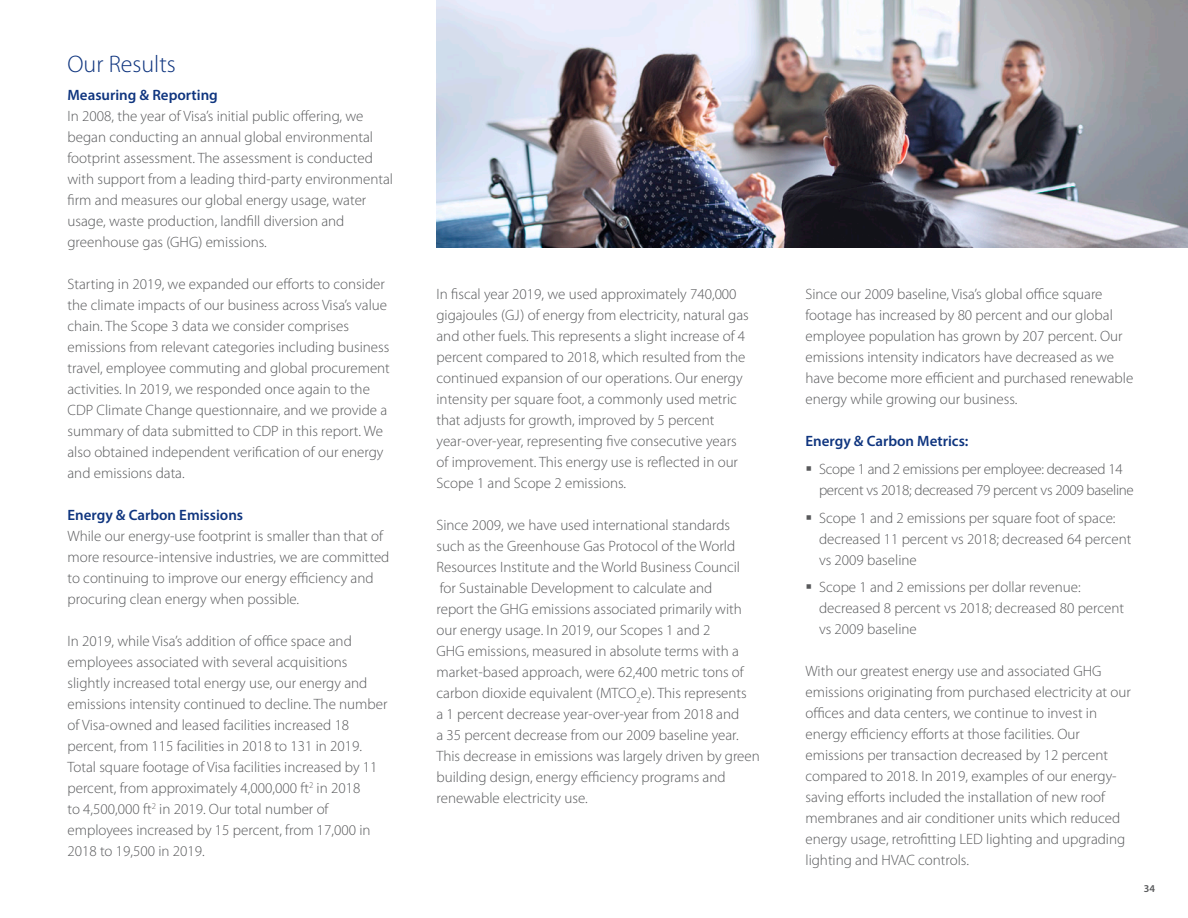
<style>
.page{position:relative;width:1188px;height:918px;background:#fff}
.page>*{position:absolute;margin:0;border:0;box-sizing:border-box;transform-origin:0 0}
.t1{font:300 24px "Myriad Pro";color:#0f357f}
.Main_Body{font:300 15px/21px "Myriad Pro";color:#58595b}
.Main_Body-2{font:300 15px/21px "Myriad Pro";letter-spacing:-.02em;color:#58595b}
.Subhead{font:600 15px "Myriad Pro";color:#0f357f}
.t2{font:600 10.5px "Myriad Pro";color:#58595b}
</style>
<div class="page">
<img style="left:436px;top:0;width:752px;height:247px">
<h3 class="t1" style="left:68px;top:51px;width:110px">Our Results</h3>
<h4 class="Subhead" style="left:68px;top:85px;width:152px">Measuring &amp; Reporting</h4>
<p class="Main_Body" style="left:68px;top:106px;width:327px">In 2008, the year of Visa’s initial public offering, we began conducting an annual global environmental footprint assessment. The assessment is conducted with support from a leading third-party environmental firm and measures our global energy usage, water usage, waste production, landfill diversion and greenhouse gas (GHG) emissions.</p>
<p class="Main_Body" style="left:68px;top:274px;width:324px">Starting in 2019, we expanded our efforts to consider the climate impacts of our business across Visa’s value chain. The Scope 3 data we consider comprises emissions from relevant categories including business travel, employee commuting and global procurement activities. In 2019, we responded once again to the CDP Climate Change questionnaire, and we provide a summary of data submitted to CDP in this report. We also obtained independent verification of our energy and emissions data.</p>
<h4 class="Subhead" style="left:68px;top:505px;width:177px">Energy &amp; Carbon Emissions</h4>
<p class="Main_Body" style="left:68px;top:526px;width:323px">While our energy-use footprint is smaller than that of more resource-intensive industries, we are committed to continuing to improve our energy efficiency and procuring clean energy when possible.</p>
<p class="Main_Body" style="left:68px;top:631px;width:322px">In 2019, while Visa’s addition of office space and employees associated with several acquisitions slightly increased total energy use, our energy and emissions intensity continued to decline. The number of Visa-owned and leased facilities increased 18 percent, from 115 facilities in 2018 to 131 in 2019.<br>Total square footage of Visa facilities increased by 11 percent, from approximately 4,000,000 ft<sup>2</sup> in 2018<br>to 4,500,000 ft<sup>2</sup> in 2019. Our total number of employees increased by 15 percent, from 17,000 in 2018 to 19,500 in 2019.</p>
<p class="Main_Body" style="left:437px;top:284px;width:314px">In fiscal year 2019, we used approximately 740,000 gigajoules (GJ) of energy from electricity, natural gas and other fuels. This represents a slight increase of 4 percent compared to 2018, which resulted from the continued expansion of our operations. Our energy intensity per square foot, a commonly used metric that adjusts for growth, improved by 5 percent year-over-year, representing five consecutive years of improvement. This energy use is reflected in our Scope 1 and Scope 2 emissions.</p>
<p class="Main_Body" style="left:437px;top:515px;width:325px">Since 2009, we have used international standards such as the Greenhouse Gas Protocol of the World Resources Institute and the World Business Council for Sustainable Development to calculate and<br>report the GHG emissions associated primarily with our energy usage. In 2019, our Scopes 1 and 2<br>GHG emissions, measured in absolute terms with a market-based approach, were 62,400 metric tons of carbon dioxide equivalent (MTCO<sub>2</sub>e). This represents<br>a 1 percent decrease year-over-year from 2018 and<br>a 35 percent decrease from our 2009 baseline year.<br>This decrease in emissions was largely driven by green building design, energy efficiency programs and renewable electricity use.</p>
<p class="Main_Body" style="left:806px;top:284px;width:329px">Since our 2009 baseline, Visa’s global office square footage has increased by 80 percent and our global employee population has grown by 207 percent. Our emissions intensity indicators have decreased as we have become more efficient and purchased renewable energy while growing our business.</p>
<h4 class="Subhead" style="left:806px;top:431px;width:165px">Energy &amp; Carbon Metrics:</h4>
<p class="Main_Body-2" style="left:819px;top:459px;width:316px">Scope 1 and 2 emissions per employee: decreased 14 percent vs 2018; decreased 79 percent vs 2009 baseline</p>
<p class="Main_Body" style="left:819px;top:507px;width:314px">Scope 1 and 2 emissions per square foot of space: decreased 11 percent vs 2018; decreased 64 percent vs 2009 baseline</p>
<p class="Main_Body" style="left:819px;top:577px;width:307px">Scope 1 and 2 emissions per dollar revenue: decreased 8 percent vs 2018; decreased 80 percent vs 2009 baseline</p>
<p class="Main_Body" style="left:806px;top:661px;width:327px">With our greatest energy use and associated GHG emissions originating from purchased electricity at our offices and data centers, we continue to invest in energy efficiency efforts at those facilities. Our emissions per transaction decreased by 12 percent compared to 2018. In 2019, examples of our energy&shy;saving efforts included the installation of new roof membranes and air conditioner units which reduced energy usage, retrofitting LED lighting and upgrading lighting and HVAC controls.</p>
<p class="t2" style="left:1144px;top:882px;width:13px">34</p>
</div>
